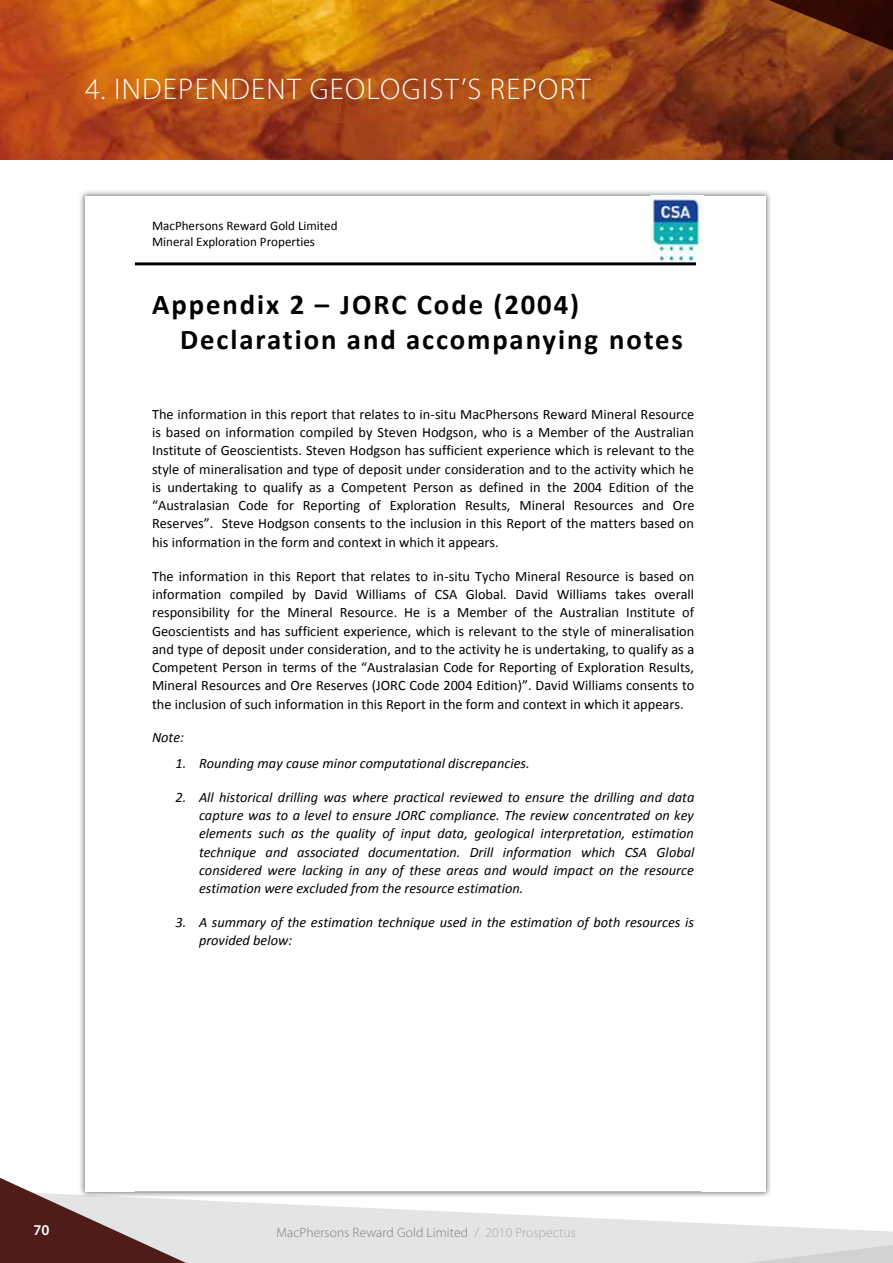
<style>
.page{position:relative;width:893px;height:1263px;background:#fff}
.page>*{position:absolute;margin:0;border:0;box-sizing:border-box;transform-origin:0 0}
.t1{font:300 30px "Myriad Pro";color:#fff}
.t2{font:700 28.8px/35.1px "Calibri";letter-spacing:.065em;color:#000}
.t3{font:600 15px "Myriad Pro";color:#fff}
.t4{font:14.4px/18.3px "Calibri";color:#000;text-align:justify}
.t5{font:italic 14.4px/18.3px "Calibri";color:#000;text-align:justify}
.t6{font:300 13.5px "Myriad Pro";letter-spacing:.01em;color:#7b7c7e}
.t7{font:13.05px/15.9px "Calibri";color:#000}
.s1{color:#a7a8aa}
</style>
<div class="page">
<img style="left:0;top:0;width:893px;height:159px">
<svg style="left:737px;top:0;width:156px;height:51px;background:#6c300f"></svg>
<svg style="left:186px;top:1196px;width:707px;height:67px;fill:#e3e4e4"></svg>
<svg style="left:746px;top:1245px;width:147px;height:18px;background:#d9dada"></svg>
<svg style="left:0;top:1178px;width:186px;height:85px;background:#8f7370"></svg>
<div style="left:77px;top:188px;width:693px;height:1008px;background:#000;opacity:.55"></div>
<div style="left:85px;top:196px;width:680px;height:995px;background:#fff"></div>
<img style="left:650px;top:196px;width:53px;height:66px">
<hr style="left:135px;top:262px;width:561px;height:3px;background:#000">
<hr style="left:135px;top:1192px;width:566px;height:1px;background:#000">
<h1 class="t1" style="left:85px;top:71px;width:47px">4. independent</h1>
<h1 class="t1" style="left:310px;top:71px;width:18px">geologist</h1>
<h1 class="t1" style="left:461px;top:71px;width:47px">’s report</h1>
<p class="t7" style="left:152px;top:217px;width:187px">MacPhersons Reward Gold Limited<br>Mineral Exploration Properties</p>
<h2 class="t2" style="left:180px;top:286px;width:504px;text-indent:-28px">Appendix 2 – JORC Code (2004)<br>Declaration and accompanying notes</h2>
<p class="t4" style="left:152px;top:404px;width:544px">The information in this report that relates to in-situ MacPhersons Reward Mineral Resource is based on information compiled by Steven Hodgson, who is a Member of the Australian Institute of Geoscientists. Steven Hodgson has sufficient experience which is relevant to the style of mineralisation and type of deposit under consideration and to the activity which he is undertaking to qualify as a Competent Person as defined in the 2004 Edition of the “Australasian Code for Reporting of Exploration Results, Mineral Resources and Ore Reserves”. Steve Hodgson consents to the inclusion in this Report of the matters based on his information in the form and context in which it appears.</p>
<p class="t4" style="left:152px;top:566px;width:544px">The information in this Report that relates to in-situ Tycho Mineral Resource is based on information compiled by David Williams of CSA Global. David Williams takes overall responsibility for the Mineral Resource. He is a Member of the Australian Institute of Geoscientists and has sufficient experience, which is relevant to the style of mineralisation and type of deposit under consideration, and to the activity he is undertaking, to qualify as a Competent Person in terms of the “Australasian Code for Reporting of Exploration Results, Mineral Resources and Ore Reserves (JORC Code 2004 Edition)”. David Williams consents to the inclusion of such information in this Report in the form and context in which it appears.</p>
<p class="t5" style="left:152px;top:727px;width:34px">Note:</p>
<p class="t5" style="left:176px;top:753px;width:356px">1. Rounding may cause minor computational discrepancies.</p>
<p class="t5" style="left:199px;top:787px;width:497px;text-indent:-23px">2. All historical drilling was where practical reviewed to ensure the drilling and data capture was to a level to ensure JORC compliance. The review concentrated on key elements such as the quality of input data, geological interpretation, estimation technique and associated documentation. Drill information which CSA Global considered were lacking in any of these areas and would impact on the resource estimation were excluded from the resource estimation.</p>
<p class="t5" style="left:199px;top:912px;width:496px;text-indent:-23px">3. A summary of the estimation technique used in the estimation of both resources is provided below:</p>
<p class="t3" style="left:33px;top:1220px;width:18px">70</p>
<p class="t6" style="left:276px;top:1224px;width:301px">MacPhersons Reward Gold Limited <span class="s1">/ 2010 Prospectus</span></p>
</div>
